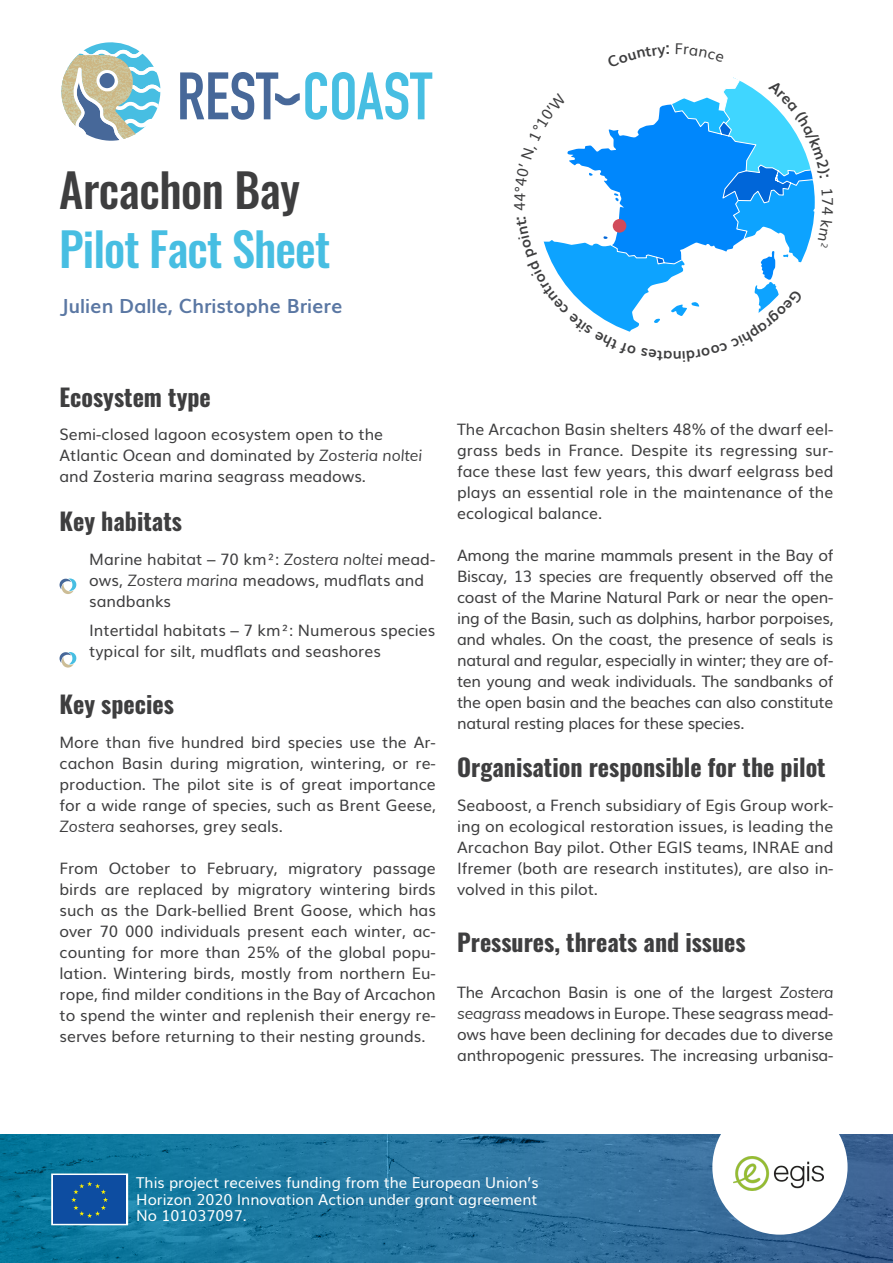
<style>
.page{position:relative;width:893px;height:1263px;background:#fff}
.page>*{position:absolute;margin:0;border:0;box-sizing:border-box;transform-origin:0 0}
.t1{font:500 46.5px "Oswald";letter-spacing:-.02em;color:#47bee2}
.t2{font:500 46.5px "Oswald";letter-spacing:-.01em;color:#3e3e3f}
.t3{font:700 24px "Oswald";color:#3e3e3f}
.t4{font:700 19.5px "Muli";color:#5a77a3}
.body{font:15.75px/21px "Muli";color:#3e3e3f;text-align:justify}
.body-2{font:15px/16.5px "Muli";color:#fff;text-align:justify}
.s1{font-style:italic}
</style>
<div class="page">
<img style="left:0;top:1134px;width:893px;height:129px">
<svg style="left:61px;top:42px;width:99px;height:99px"></svg>
<svg style="left:180px;top:72px;width:252px;height:48px"></svg>
<div style="left:53px;top:1176px;width:73px;height:48px;background:#0d4da1"></div>
<svg style="left:71px;top:1181px;width:37px;height:37px"></svg>
<div style="left:51px;top:1173px;width:77px;height:52px;border:2px solid #fff"></div>
<div style="left:712px;top:1099px;width:135px;height:136px;background:#fff;border-radius:50%"></div>
<svg style="left:59px;top:652px;width:17px;height:16px"></svg>
<svg style="left:59px;top:578px;width:17px;height:16px"></svg>
<img style="left:733px;top:1156px;width:91px;height:34px">
<svg style="left:543px;top:77px;width:272px;height:255px"></svg>
<p class="t2" style="left:59px;top:149px;width:242px">Arcachon Bay</p>
<p class="t1" style="left:59px;top:208px;width:273px">Pilot Fact Sheet</p>
<p class="t4" style="left:59px;top:291px;width:285px">Julien Dalle, Christophe Briere</p>
<p class="t3" style="left:60px;top:376px;width:153px">Ecosystem type</p>
<p class="body" style="left:60px;top:423px;width:364px;text-align:left">Semi-closed lagoon ecosystem open to the<br>Atlantic Ocean and dominated by <span class="s1">Zosteria noltei </span>and Zosteria marina seagrass meadows.</p>
<p class="t3" style="left:60px;top:500px;width:124px">Key habitats</p>
<p class="body" style="left:89px;top:547px;width:347px;text-align:left">Marine habitat – 70 km²: <span class="s1">Zostera noltei</span> mead&shy;ows, <span class="s1">Zostera marina</span> meadows, mudflats and sandbanks</p>
<p class="body" style="left:89px;top:619px;width:348px">Intertidal habitats – 7 km²: Numerous species typical for silt, mudflats and seashores</p>
<p class="t3" style="left:60px;top:683px;width:116px">Key species</p>
<p class="body" style="left:60px;top:730px;width:378px">More than five hundred bird species use the Ar&shy;cachon Basin during migration, wintering, or re&shy;production. The pilot site is of great importance for a wide range of species, such as Brent Geese, <span class="s1">Zostera</span> seahorses, grey seals.</p>
<p class="body" style="left:60px;top:856px;width:378px">From October to February, migratory passage birds are replaced by migratory wintering birds such as the Dark-bellied Brent Goose, which has over 70 000 individuals present each winter, ac&shy;counting for more than 25% of the global popu&shy;lation. Wintering birds, mostly from northern Eu&shy;rope, find milder conditions in the Bay of Arcachon to spend the winter and replenish their energy re&shy;serves before returning to their nesting grounds.</p>
<p class="body" style="left:457px;top:417px;width:378px">The Arcachon Basin shelters 48% of the dwarf eel&shy;grass beds in France. Despite its regressing sur&shy;face these last few years, this dwarf eelgrass bed plays an essential role in the maintenance of the ecological balance.</p>
<p class="body" style="left:457px;top:543px;width:378px">Among the marine mammals present in the Bay of Biscay, 13 species are frequently observed off the coast of the Marine Natural Park or near the open&shy;ing of the Basin, such as dolphins, harbor porpoises, and whales. On the coast, the presence of seals is natural and regular, especially in winter; they are of&shy;ten young and weak individuals. The sandbanks of the open basin and the beaches can also constitute natural resting places for these species.</p>
<p class="t3" style="left:457px;top:746px;width:370px">Organisation responsible for the pilot</p>
<p class="body" style="left:457px;top:793px;width:378px">Seaboost, a French subsidiary of Egis Group work&shy;ing on ecological restoration issues, is leading the Arcachon Bay pilot. Other EGIS teams, INRAE and Ifremer (both are research institutes), are also in&shy;volved in this pilot.</p>
<p class="t3" style="left:457px;top:921px;width:290px">Pressures, threats and issues</p>
<p class="body" style="left:457px;top:981px;width:378px">The Arcachon Basin is one of the largest <span class="s1">Zostera seagrass</span> meadows in Europe. These seagrass mead&shy;ows have been declining for decades due to diverse anthropogenic pressures. The increasing urbanisa-</p>
<p class="body-2" style="left:136px;top:1173px;width:404px">This project receives funding from the European Union’s Horizon 2020 Innovation Action under grant agreement No 101037097.</p>
</div>
